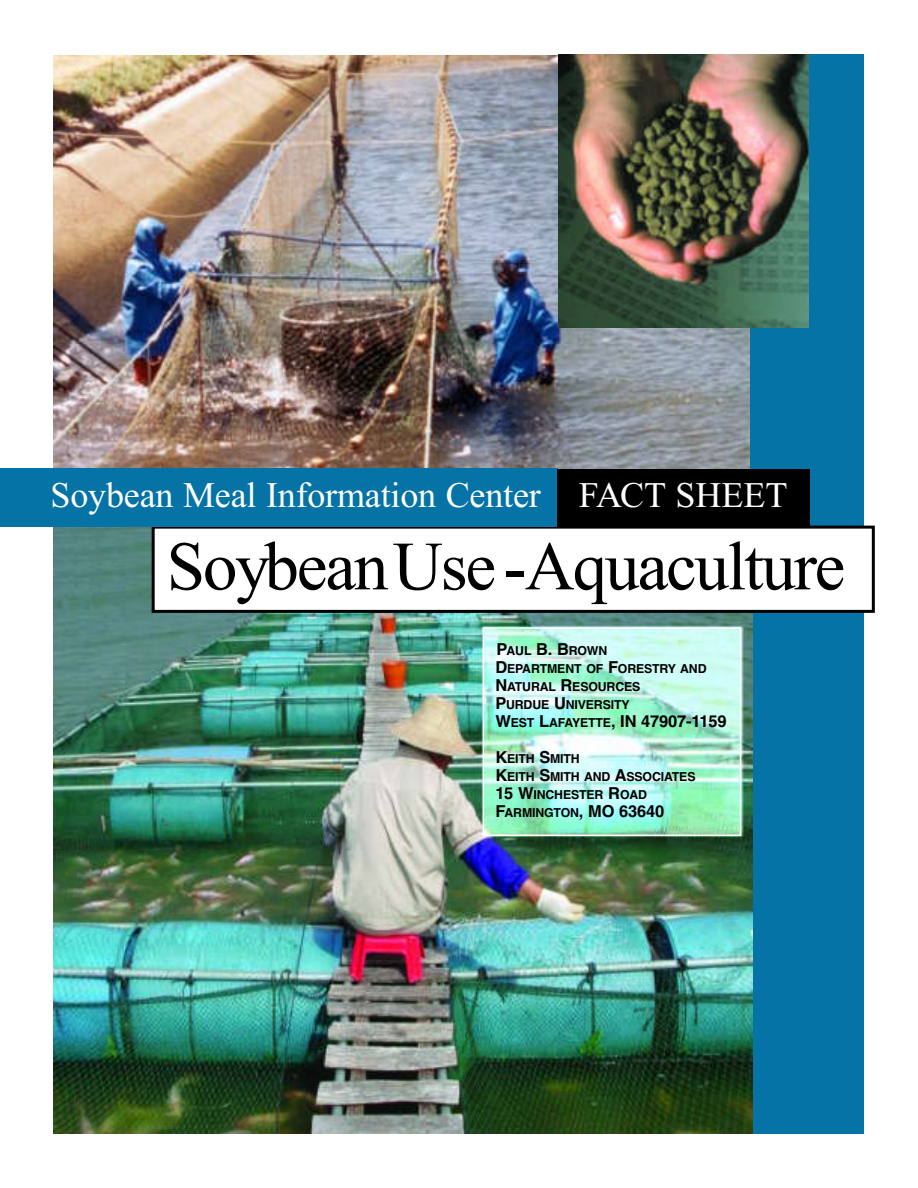
<style>
.page{position:relative;width:918px;height:1188px;background:#fff}
.page>*{position:absolute;margin:0;border:0;box-sizing:border-box;transform-origin:0 0}
.t1{font:69px "Times New Roman";letter-spacing:-.03em;color:#000}
.t2{font:36px "Times New Roman";letter-spacing:-.005em;color:#fff}
.t3{font:700 16.5px "Helvetica";letter-spacing:-.01em;color:#000}
.t4{font:700 12.3px/18px "Helvetica";letter-spacing:-.015em;color:#000}
.s1{font-size:16.5px}
.s2{font-size:12.3px}
</style>
<div class="page">
<img style="left:54px;top:56px;width:696px;height:413px">
<div style="left:750px;top:55px;width:114px;height:1079px;background:#0573a5"></div>
<img style="left:559px;top:55px;width:250px;height:272px">
<img style="left:54px;top:527px;width:699px;height:607px">
<div style="left:483px;top:627px;width:258px;height:209px;border:2px solid #fff"></div>
<div style="left:153px;top:527px;width:720px;height:84px;background:#fff"></div>
<div style="left:152px;top:526px;width:723px;height:87px;border:3px solid #000"></div>
<div style="left:0;top:469px;width:558px;height:58px;background:#0573a5"></div>
<div style="left:557px;top:469px;width:253px;height:57px;background:#000"></div>
<h2 class="t2" style="left:51px;top:474px;width:738px">Soybean Meal Information Center FACT SHEET</h2>
<h1 class="t1" style="left:167px;top:525px;width:680px">SoybeanUse-Aquaculture</h1>
<p class="t4" style="left:495px;top:643px;width:213px"><span class="s1">P</span>AUL <span class="s1">B. B</span>ROWN<br><span class="s1">D</span>EPARTMENT OF <span class="s1">F</span>ORESTRY AND<br><span class="s1">N</span>ATURAL <span class="s1">R</span>ESOURCES<br><span class="s1">P</span>URDUE <span class="s1">U</span>NIVERSITY</p>
<h3 class="t3" style="left:495px;top:715px;width:233px">W<span class="s2">EST</span> L<span class="s2">AFAYETTE</span>, IN 47907-1159</h3>
<p class="t4" style="left:495px;top:751px;width:202px"><span class="s1">K</span>EITH <span class="s1">S</span>MITH<br><span class="s1">K</span>EITH <span class="s1">S</span>MITH AND <span class="s1">A</span>SSOCIATES<br><span class="s1">15 W</span>INCHESTER <span class="s1">R</span>OAD</p>
<h3 class="t3" style="left:495px;top:805px;width:171px">F<span class="s2">ARMINGTON</span>, MO 63640</h3>
</div>
